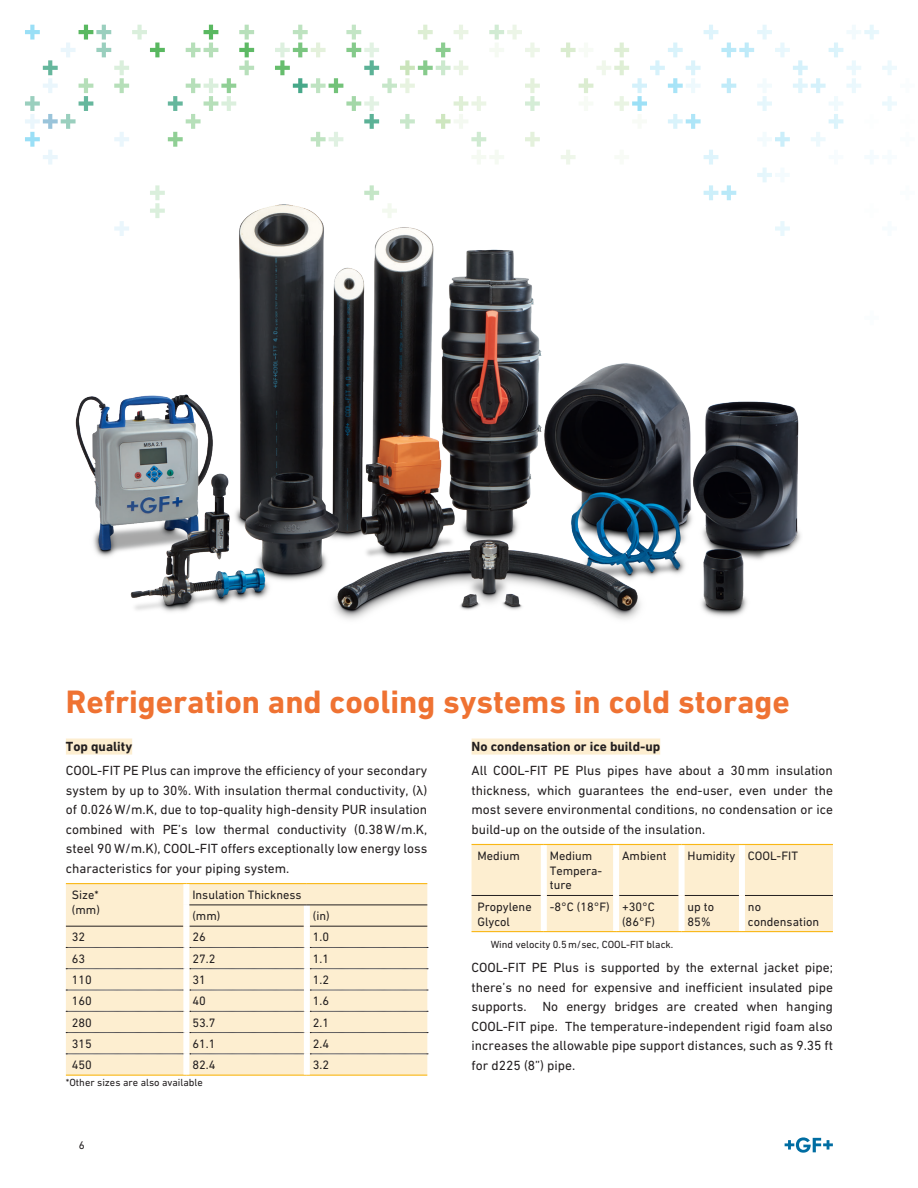
<style>
.page{position:relative;width:918px;height:1188px;background:#fff}
.page>*{position:absolute;margin:0;border:0;box-sizing:border-box;transform-origin:0 0}
.Subheadline_22pt__co{font:700 33px "DIN Next W1 G";color:#ef7232}
.Copy_text_9pt__black{font:13.5px/19.5px "DIN Next W1 G";color:#231f20;text-align:justify}
.Copy_title_9pt__text{font:700 13.5px "DIN Next W1 G";color:#231f20}
.Table_copy_text__lef{font:12.3px/14.9px "DIN Next W1 G";color:#231f20}
._14_2_Pagina{font:11.25px "DIN Next W1 G";color:#231f20}
.Table_footnotes_7pt{font:10.5px "DIN Next W1 G";color:#231f20}
.Copy_text_9pt__black-2{font:10.5px "DIN Next W1 G";color:#231f20}
</style>
<div class="page">
<div style="left:66px;top:739px;width:66px;height:16px;background:#fdeed0"></div>
<div style="left:66px;top:884px;width:361px;height:191px;background:#fdeed0"></div>
<hr style="left:66px;top:926px;width:117px;height:1px;background:#231f20">
<hr style="left:189px;top:926px;width:115px;height:1px;background:#231f20">
<hr style="left:310px;top:926px;width:117px;height:1px;background:#231f20">
<hr style="left:66px;top:883px;width:120px;height:1px;background:#f9b716">
<hr style="left:186px;top:883px;width:121px;height:1px;background:#f9b716">
<hr style="left:307px;top:883px;width:120px;height:1px;background:#f9b716">
<hr style="left:66px;top:1075px;width:120px;height:1px;background:#f9b716">
<hr style="left:186px;top:1075px;width:121px;height:1px;background:#f9b716">
<hr style="left:307px;top:1075px;width:120px;height:1px;background:#f9b716">
<svg style="left:66px;top:947px;width:117px;height:1px"></svg>
<svg style="left:190px;top:947px;width:238px;height:1px"></svg>
<svg style="left:66px;top:968px;width:117px;height:1px"></svg>
<svg style="left:190px;top:968px;width:238px;height:1px"></svg>
<svg style="left:66px;top:990px;width:117px;height:1px"></svg>
<svg style="left:190px;top:990px;width:238px;height:1px"></svg>
<svg style="left:66px;top:1011px;width:117px;height:1px"></svg>
<svg style="left:190px;top:1011px;width:238px;height:1px"></svg>
<svg style="left:66px;top:1032px;width:117px;height:1px"></svg>
<svg style="left:190px;top:1032px;width:238px;height:1px"></svg>
<svg style="left:66px;top:1054px;width:117px;height:1px"></svg>
<svg style="left:190px;top:1054px;width:238px;height:1px"></svg>
<div style="left:183px;top:884px;width:6px;height:21px;background:#fff"></div>
<div style="left:183px;top:905px;width:6px;height:21px;background:#fff"></div>
<div style="left:304px;top:905px;width:6px;height:21px;background:#fff"></div>
<div style="left:183px;top:926px;width:6px;height:21px;background:#fff"></div>
<div style="left:304px;top:926px;width:6px;height:21px;background:#fff"></div>
<div style="left:183px;top:947px;width:6px;height:22px;background:#fff"></div>
<div style="left:304px;top:947px;width:6px;height:22px;background:#fff"></div>
<div style="left:183px;top:969px;width:6px;height:21px;background:#fff"></div>
<div style="left:304px;top:969px;width:6px;height:21px;background:#fff"></div>
<div style="left:183px;top:990px;width:6px;height:21px;background:#fff"></div>
<div style="left:304px;top:990px;width:6px;height:21px;background:#fff"></div>
<div style="left:183px;top:1011px;width:6px;height:22px;background:#fff"></div>
<div style="left:304px;top:1011px;width:6px;height:22px;background:#fff"></div>
<div style="left:183px;top:1033px;width:6px;height:21px;background:#fff"></div>
<div style="left:304px;top:1033px;width:6px;height:21px;background:#fff"></div>
<div style="left:183px;top:1054px;width:6px;height:21px;background:#fff"></div>
<div style="left:304px;top:1054px;width:6px;height:21px;background:#fff"></div>
<hr style="left:189px;top:905px;width:118px;height:1px;background:#231f20">
<hr style="left:307px;top:905px;width:120px;height:1px;background:#231f20">
<div style="left:472px;top:739px;width:188px;height:16px;background:#fdeed0"></div>
<div style="left:472px;top:845px;width:361px;height:86px;background:#fdeed0"></div>
<hr style="left:472px;top:895px;width:69px;height:1px;background:#231f20">
<hr style="left:547px;top:895px;width:66px;height:1px;background:#231f20">
<hr style="left:619px;top:895px;width:60px;height:1px;background:#231f20">
<hr style="left:685px;top:895px;width:54px;height:1px;background:#231f20">
<hr style="left:745px;top:895px;width:88px;height:1px;background:#231f20">
<div style="left:541px;top:845px;width:6px;height:50px;background:#fff"></div>
<div style="left:613px;top:845px;width:6px;height:50px;background:#fff"></div>
<div style="left:679px;top:845px;width:6px;height:50px;background:#fff"></div>
<div style="left:739px;top:845px;width:6px;height:50px;background:#fff"></div>
<div style="left:541px;top:895px;width:6px;height:36px;background:#fff"></div>
<div style="left:613px;top:895px;width:6px;height:36px;background:#fff"></div>
<div style="left:679px;top:895px;width:6px;height:36px;background:#fff"></div>
<div style="left:739px;top:895px;width:6px;height:36px;background:#fff"></div>
<hr style="left:472px;top:844px;width:72px;height:1px;background:#f9b716">
<hr style="left:544px;top:844px;width:72px;height:1px;background:#f9b716">
<hr style="left:616px;top:844px;width:66px;height:1px;background:#f9b716">
<hr style="left:682px;top:844px;width:60px;height:1px;background:#f9b716">
<hr style="left:742px;top:844px;width:91px;height:1px;background:#f9b716">
<hr style="left:472px;top:931px;width:72px;height:1px;background:#f9b716">
<hr style="left:544px;top:931px;width:72px;height:1px;background:#f9b716">
<hr style="left:616px;top:931px;width:66px;height:1px;background:#f9b716">
<hr style="left:682px;top:931px;width:60px;height:1px;background:#f9b716">
<hr style="left:742px;top:931px;width:91px;height:1px;background:#f9b716">
<img style="left:75px;top:204px;width:726px;height:416px">
<svg style="left:150px;top:185px;width:15px;height:33px"></svg>
<svg style="left:364px;top:185px;width:33px;height:33px"></svg>
<svg style="left:275px;top:25px;width:265px;height:139px"></svg>
<svg style="left:114px;top:221px;width:15px;height:15px"></svg>
<svg style="left:561px;top:25px;width:336px;height:211px"></svg>
<svg style="left:25px;top:25px;width:229px;height:140px"></svg>
<svg style="left:785px;top:1137px;width:48px;height:16px"></svg>
<p class="Subheadline_22pt__co" style="left:66px;top:682px;width:726px">Refrigeration and cooling systems in cold storage</p>
<p class="Copy_title_9pt__text" style="left:66px;top:739px;width:68px">Top quality</p>
<p class="Copy_text_9pt__black" style="left:66px;top:761px;width:363px">COOL-FIT PE Plus can improve the efficiency of your secondary system by up to 30%. With insulation thermal conductivity, (λ) of 0.026W/m.K, due to top-quality high-density PUR insulation combined with PE’s low thermal conductivity (0.38W/m.K, steel 90 W/m.K), COOL-FIT offers exceptionally low energy loss characteristics for your piping system.</p>
<p class="Table_copy_text__lef" style="left:72px;top:887px;width:28px">Size*</p>
<p class="Table_copy_text__lef" style="left:72px;top:902px;width:29px">(mm)</p>
<p class="Copy_title_9pt__text" style="left:472px;top:739px;width:190px">No condensation or ice build-up</p>
<p class="Copy_text_9pt__black" style="left:472px;top:761px;width:363px">All COOL-FIT PE Plus pipes have about a 30mm insulation thickness, which guarantees the end-user, even under the most severe environmental conditions, no condensation or ice build-up on the outside of the insulation.</p>
<p class="Table_copy_text__lef" style="left:478px;top:848px;width:44px">Medium</p>
<p class="Table_copy_text__lef" style="left:550px;top:848px;width:54px">Medium<br>Tempera&shy;ture</p>
<p class="Table_copy_text__lef" style="left:622px;top:848px;width:46px">Ambient</p>
<p class="Table_copy_text__lef" style="left:688px;top:848px;width:49px">Humidity</p>
<p class="Table_copy_text__lef" style="left:748px;top:848px;width:52px">COOL-FIT</p>
<p class="Table_copy_text__lef" style="left:478px;top:899px;width:56px">Propylene<br>Glycol</p>
<p class="Table_copy_text__lef" style="left:550px;top:899px;width:62px">-8°C (18°F)</p>
<p class="Table_copy_text__lef" style="left:622px;top:899px;width:34px">+30°C (86°F)</p>
<p class="Table_copy_text__lef" style="left:688px;top:899px;width:28px">up to<br>85%</p>
<p class="Table_copy_text__lef" style="left:748px;top:899px;width:73px">no condensation</p>
<p class="Table_footnotes_7pt" style="left:491px;top:939px;width:184px">Wind velocity 0.5m/sec, COOL-FIT black.</p>
<p class="Copy_text_9pt__black" style="left:472px;top:958px;width:363px">COOL-FIT PE Plus is supported by the external jacket pipe; there’s no need for expensive and inefficient insulated pipe supports. No energy bridges are created when hanging COOL-FIT pipe. The temperature-independent rigid foam also increases the allowable pipe support distances, such as 9.35 ft for d225 (8”) pipe.</p>
<p class="Table_copy_text__lef" style="left:192px;top:887px;width:111px">Insulation Thickness</p>
<p class="Table_copy_text__lef" style="left:192px;top:908px;width:29px">(mm)</p>
<p class="Table_copy_text__lef" style="left:313px;top:908px;width:18px">(in)</p>
<p class="Table_copy_text__lef" style="left:72px;top:930px;width:15px">32</p>
<p class="Table_copy_text__lef" style="left:192px;top:930px;width:15px">26</p>
<p class="Table_copy_text__lef" style="left:313px;top:930px;width:18px">1.0</p>
<p class="Table_copy_text__lef" style="left:72px;top:951px;width:15px">63</p>
<p class="Table_copy_text__lef" style="left:192px;top:951px;width:25px">27.2</p>
<p class="Table_copy_text__lef" style="left:313px;top:951px;width:18px">1.1</p>
<p class="Table_copy_text__lef" style="left:72px;top:972px;width:22px">110</p>
<p class="Table_copy_text__lef" style="left:192px;top:972px;width:15px">31</p>
<p class="Table_copy_text__lef" style="left:313px;top:972px;width:18px">1.2</p>
<p class="Table_copy_text__lef" style="left:72px;top:994px;width:22px">160</p>
<p class="Table_copy_text__lef" style="left:192px;top:994px;width:15px">40</p>
<p class="Table_copy_text__lef" style="left:313px;top:994px;width:18px">1.6</p>
<p class="Table_copy_text__lef" style="left:72px;top:1015px;width:22px">280</p>
<p class="Table_copy_text__lef" style="left:192px;top:1015px;width:25px">53.7</p>
<p class="Table_copy_text__lef" style="left:313px;top:1015px;width:18px">2.1</p>
<p class="Table_copy_text__lef" style="left:72px;top:1036px;width:22px">315</p>
<p class="Table_copy_text__lef" style="left:192px;top:1036px;width:25px">61.1</p>
<p class="Table_copy_text__lef" style="left:313px;top:1036px;width:18px">2.4</p>
<p class="Table_copy_text__lef" style="left:72px;top:1057px;width:22px">450</p>
<p class="Table_copy_text__lef" style="left:192px;top:1057px;width:25px">82.4</p>
<p class="Table_copy_text__lef" style="left:313px;top:1057px;width:18px">3.2</p>
<p class="Copy_text_9pt__black-2" style="left:66px;top:1076px;width:138px">*Other sizes are also available</p>
<p class="_14_2_Pagina" style="left:79px;top:1139px;width:7px">6</p>
</div>
